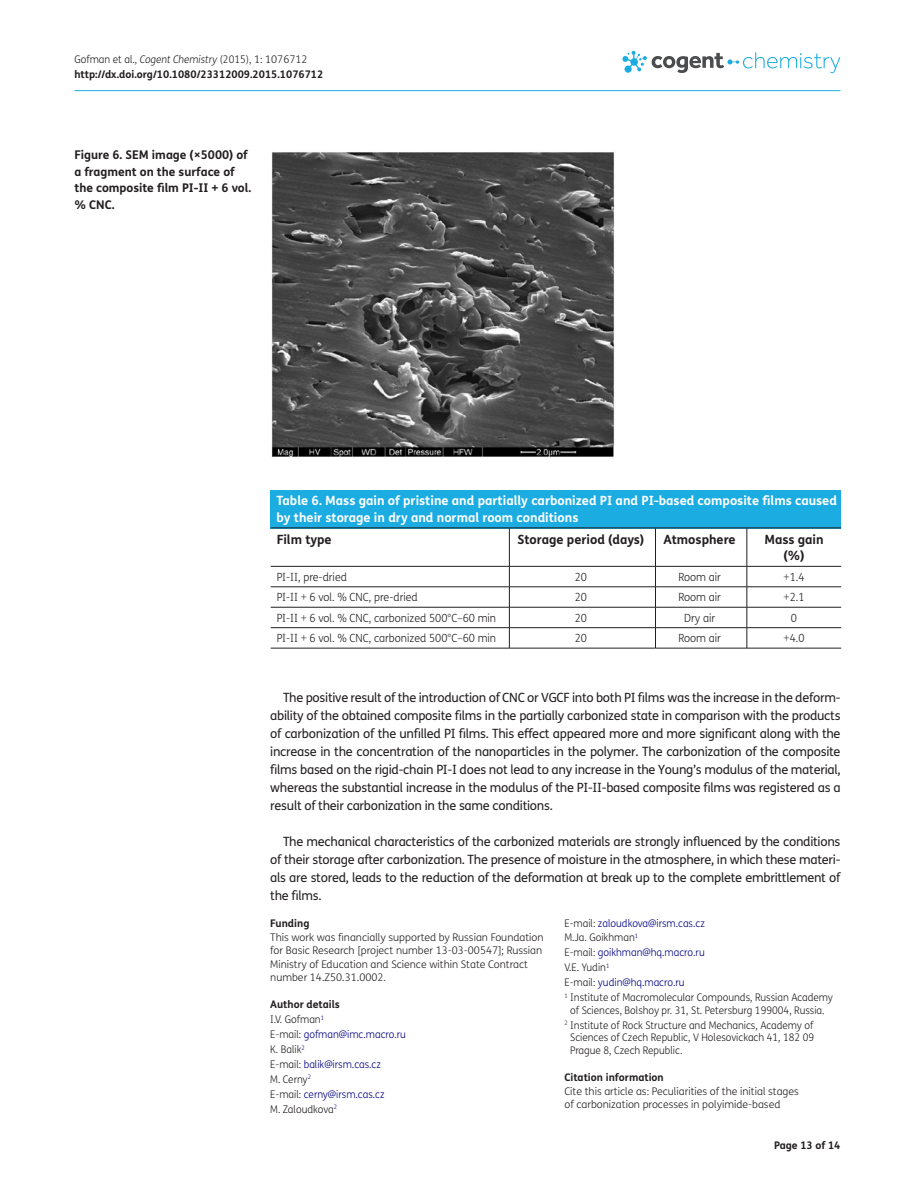
<style>
.page{position:relative;width:915px;height:1191px;background:#fff}
.page>*{position:absolute;margin:0;border:0;box-sizing:border-box;transform-origin:0 0}
.t1{font:12.75px/18px "FS Me Pro";letter-spacing:-.02em;color:#231f20;text-align:justify}
.t2{font:700 12.75px/16.5px "FS Me Pro";color:#fff}
.t3{font:700 12.75px/16.5px "FS Me Pro";color:#231f20;text-align:center}
.t4{font:700 12px/16.5px "FS Me Pro";color:#231f20}
.t5{font:300 11.25px "FS Me Pro";color:#231f20;scale:.95 1}
.t6{font:300 10.5px/14.9px "FS Me Pro";color:#231f20;scale:.95 1}
.t7{font:300 10.5px/13.5px "FS Me Pro";color:#231f20}
.t8{font:700 10.5px/15px "FS Me Pro";color:#231f20}
.s1{font-weight:300}
.s2{font-weight:300;font-style:italic}
.s3{font-weight:700}
.s4{color:#000080}
</style>
<div class="page">
<svg style="left:622px;top:51px;width:218px;height:22px"></svg>
<hr style="left:74px;top:90px;width:766px;height:1px;background:#1bace1">
<img style="left:271px;top:152px;width:343px;height:306px">
<div style="left:270px;top:490px;width:570px;height:38px;background:#1bace1"></div>
<hr style="left:270px;top:527px;width:570px;height:1px;background:#231f20">
<hr style="left:509px;top:528px;width:1px;height:38px;background:#231f20">
<hr style="left:655px;top:528px;width:1px;height:38px;background:#231f20">
<hr style="left:746px;top:528px;width:1px;height:38px;background:#231f20">
<hr style="left:270px;top:566px;width:239px;height:1px;background:#231f20">
<hr style="left:509px;top:566px;width:146px;height:1px;background:#231f20">
<hr style="left:655px;top:566px;width:91px;height:1px;background:#231f20">
<hr style="left:746px;top:566px;width:94px;height:1px;background:#231f20">
<hr style="left:270px;top:586px;width:239px;height:1px;background:#231f20">
<hr style="left:509px;top:586px;width:146px;height:1px;background:#231f20">
<hr style="left:655px;top:586px;width:91px;height:1px;background:#231f20">
<hr style="left:746px;top:586px;width:94px;height:1px;background:#231f20">
<hr style="left:270px;top:607px;width:239px;height:1px;background:#231f20">
<hr style="left:509px;top:607px;width:146px;height:1px;background:#231f20">
<hr style="left:655px;top:607px;width:91px;height:1px;background:#231f20">
<hr style="left:746px;top:607px;width:94px;height:1px;background:#231f20">
<hr style="left:270px;top:627px;width:239px;height:1px;background:#231f20">
<hr style="left:270px;top:648px;width:239px;height:1px;background:#231f20">
<hr style="left:509px;top:627px;width:146px;height:1px;background:#231f20">
<svg style="left:509px;top:566px;width:1px;height:82px"></svg>
<hr style="left:509px;top:648px;width:146px;height:1px;background:#231f20">
<hr style="left:655px;top:627px;width:91px;height:1px;background:#231f20">
<svg style="left:655px;top:566px;width:1px;height:82px"></svg>
<hr style="left:655px;top:648px;width:91px;height:1px;background:#231f20">
<hr style="left:746px;top:627px;width:94px;height:1px;background:#231f20">
<svg style="left:746px;top:566px;width:1px;height:82px"></svg>
<hr style="left:746px;top:648px;width:94px;height:1px;background:#231f20">
<p class="t8" style="left:74px;top:51px;width:250px"><span class="s1">Gofman et al.,</span> <span class="s2">Cogent Chemistry</span> <span class="s1">(2015), 1: 1076712 </span>http://dx.doi.org/10.1080/23312009.2015.1076712</p>
<p class="t4" style="left:74px;top:146px;width:178px">Figure 6. SEM image (×5000) of a fragment on the surface of the composite film PI-II + 6 vol. % CNC.</p>
<p class="t2" style="left:276px;top:492px;width:561px">Table 6. Mass gain of pristine and partially carbonized PI and PI-based composite films caused by their storage in dry and normal room conditions</p>
<p class="t3" style="left:276px;top:530px;width:56px">Film type</p>
<p class="t3" style="left:517px;top:530px;width:128px">Storage period (days)</p>
<p class="t3" style="left:663px;top:530px;width:74px">Atmosphere</p>
<p class="t3" style="left:764px;top:530px;width:61px">Mass gain (%)</p>
<p class="t5" style="left:276px;top:569px;width:75px">PI-II, pre-dried</p>
<p class="t5" style="left:574px;top:569px;width:14px">20</p>
<p class="t5" style="left:678px;top:569px;width:46px">Room air</p>
<p class="t5" style="left:783px;top:569px;width:24px">+1.4</p>
<p class="t5" style="left:276px;top:589px;width:150px">PI-II + 6 vol. % CNC, pre-dried</p>
<p class="t5" style="left:574px;top:589px;width:14px">20</p>
<p class="t5" style="left:678px;top:589px;width:46px">Room air</p>
<p class="t5" style="left:783px;top:589px;width:24px">+2.1</p>
<p class="t5" style="left:276px;top:610px;width:232px">PI-II + 6 vol. % CNC, carbonized 500°C–60 min</p>
<p class="t5" style="left:574px;top:610px;width:14px">20</p>
<p class="t5" style="left:684px;top:610px;width:34px">Dry air</p>
<p class="t5" style="left:790px;top:610px;width:8px">0</p>
<p class="t5" style="left:276px;top:630px;width:232px">PI-II + 6 vol. % CNC, carbonized 500°C–60 min</p>
<p class="t5" style="left:574px;top:630px;width:14px">20</p>
<p class="t5" style="left:678px;top:630px;width:46px">Room air</p>
<p class="t5" style="left:783px;top:630px;width:24px">+4.0</p>
<p class="t1" style="left:270px;top:688px;width:571px;text-indent:13px">The positive result of the introduction of CNC or VGCF into both PI films was the increase in the deform&shy;ability of the obtained composite films in the partially carbonized state in comparison with the products of carbonization of the unfilled PI films. This effect appeared more and more significant along with the increase in the concentration of the nanoparticles in the polymer. The carbonization of the composite films based on the rigid-chain PI-I does not lead to any increase in the Young’s modulus of the material, whereas the substantial increase in the modulus of the PI-II-based composite films was registered as a result of their carbonization in the same conditions.</p>
<p class="t1" style="left:270px;top:832px;width:571px;text-indent:13px">The mechanical characteristics of the carbonized materials are strongly influenced by the conditions of their storage after carbonization. The presence of moisture in the atmosphere, in which these materi&shy;als are stored, leads to the reduction of the deformation at break up to the complete embrittlement of the films.</p>
<p class="t8" style="left:270px;top:915px;width:41px">Funding</p>
<p class="t7" style="left:270px;top:930px;width:275px">This work was financially supported by Russian Foundation for Basic Research [project number 13-03-00547]; Russian Ministry of Education and Science within State Contract number 14.Z50.31.0002.</p>
<p class="t6" style="left:270px;top:997px;width:144px"><span class="s3">Author details<br></span>I.V. Gofman<sup>1<br></sup>E-mail: <span class="s4">gofman@imc.macro.ru<br></span>K. Balik<sup>2<br></sup>E-mail: <span class="s4">balik@irsm.cas.cz<br></span>M. Cerny<sup>2<br></sup>E-mail: <span class="s4">cerny@irsm.cas.cz<br></span>M. Zaloudkova<sup>2</sup></p>
<p class="t6" style="left:564px;top:915px;width:284px">E-mail: <span class="s4">zaloudkova@irsm.cas.cz<br></span>M.Ja. Goikhman<sup>1<br></sup>E-mail: <span class="s4">goikhman@hq.macro.ru<br></span>V.E. Yudin<sup>1<br></sup>E-mail: <span class="s4">yudin@hq.macro.ru<br></span><sup>1</sup> Institute of Macromolecular Compounds, Russian Academy</p>
<p class="t6" style="left:564px;top:1002px;width:275px;text-indent:6px">of Sciences, Bolshoy pr. 31, St. Petersburg 199004, Russia.<br><sup>2</sup> Institute of Rock Structure and Mechanics, Academy of</p>
<p class="t6" style="left:570px;top:1031px;width:258px;line-height:12.8px">Sciences of Czech Republic, V Holesovickach 41, 182 09<br>Prague 8, Czech Republic.</p>
<p class="t8" style="left:564px;top:1069px;width:101px">Citation information</p>
<p class="t7" style="left:564px;top:1084px;width:236px">Cite this article as: Peculiarities of the initial stages of carbonization processes in polyimide-based</p>
<p class="t8" style="left:773px;top:1137px;width:68px">Page 13 of 14</p>
</div>
